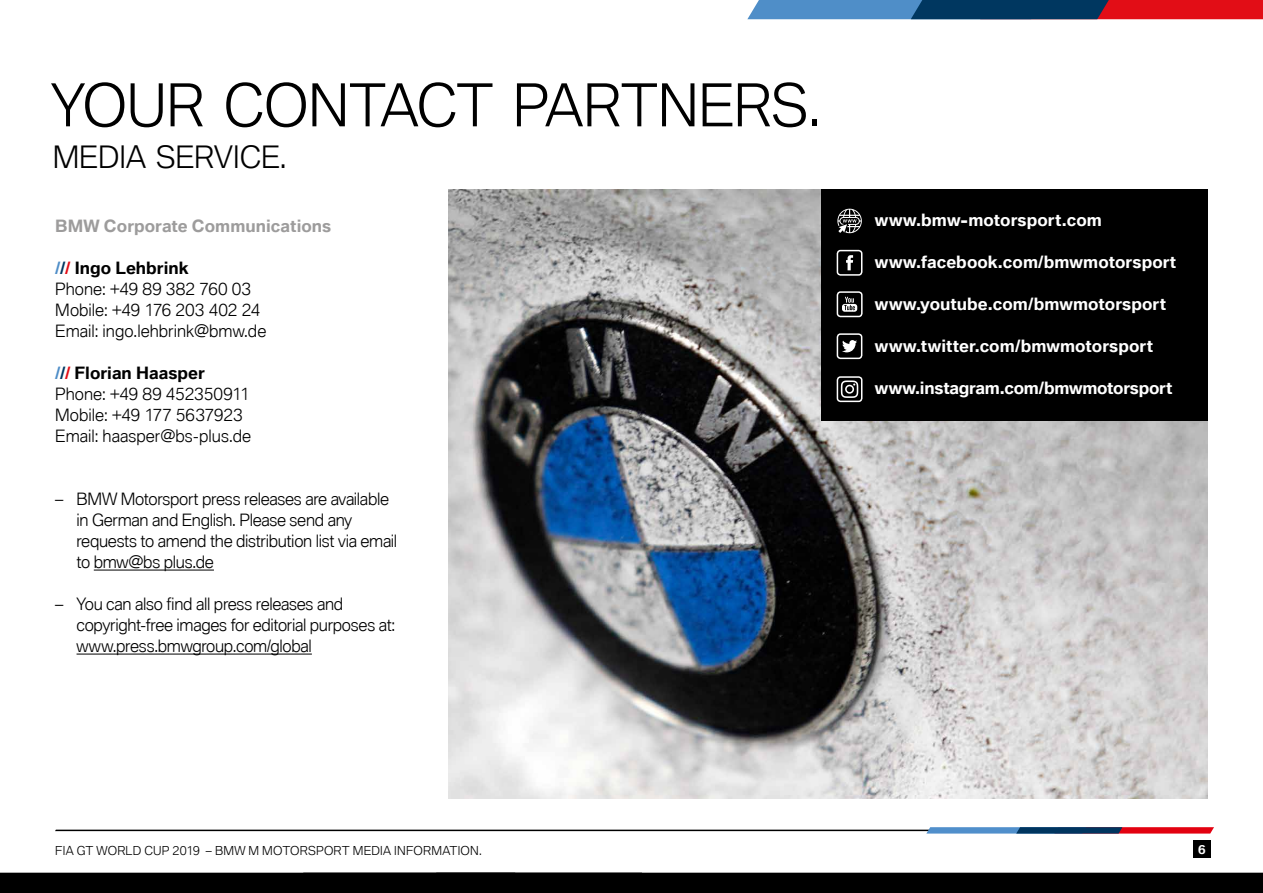
<style>
.page{position:relative;width:1263px;height:893px;background:#fff}
.page>*{position:absolute;margin:0;border:0;box-sizing:border-box;transform-origin:0 0}
.t1{font:300 57px "BMW Type Global Pro";letter-spacing:-.015em;color:#000}
.t2{font:300 30px "BMW Type Global Pro";letter-spacing:-.005em;color:#000}
.t3{font:300 16.5px/21px "BMW Type Global Pro";letter-spacing:-.015em;color:#000}
.t4{font:700 16.5px "BMW Type Global Pro";letter-spacing:.005em;color:#fff}
.t5{font:700 16.5px "BMW Type Global Pro";letter-spacing:-.015em;color:#fff}
.t6{font:700 16.5px "BMW Type Global Pro";letter-spacing:.005em;color:#9d9c9c}
.t7{font:300 12px "BMW Type Global Pro";letter-spacing:.02em;color:#000}
.t8{font:700 12px "BMW Type Global Pro";color:#fff}
.s1{font-weight:700;color:#4f8ec8}
.s2{font-weight:700;color:#003760}
.s3{font-weight:700;color:#e20d16}
.s4{font-weight:700}
</style>
<div class="page">
<img style="left:449px;top:190px;width:759px;height:609px">
<div style="left:821px;top:190px;width:387px;height:231px;background:#000"></div>
<svg style="left:747px;top:0;width:516px;height:19px;background:#62486c"></svg>
<div style="left:0;top:873px;width:1263px;height:20px;background:#000"></div>
<hr style="left:94px;top:570px;width:120px;height:1px;background:#000">
<hr style="left:77px;top:654px;width:235px;height:1px;background:#000">
<svg style="left:837px;top:209px;width:25px;height:24px"></svg>
<svg style="left:837px;top:377px;width:25px;height:24px"></svg>
<div style="left:837px;top:376px;width:25px;height:26px;border:2px solid #fff;border-radius:3px"></div>
<svg style="left:841px;top:380px;width:17px;height:18px"></svg>
<div style="left:837px;top:333px;width:25px;height:26px;border:2px solid #fff;border-radius:3px"></div>
<svg style="left:842px;top:340px;width:15px;height:12px"></svg>
<div style="left:837px;top:250px;width:25px;height:26px;border:2px solid #fff;border-radius:3px"></div>
<svg style="left:846px;top:255px;width:7px;height:15px"></svg>
<div style="left:837px;top:291px;width:25px;height:26px;border:2px solid #fff;border-radius:3px"></div>
<svg style="left:842px;top:297px;width:15px;height:15px"></svg>
<div style="left:1193px;top:840px;width:18px;height:18px;background:#000"></div>
<hr style="left:55px;top:830px;width:1156px;height:1px;background:#000">
<svg style="left:926px;top:827px;width:288px;height:6px;background:#68476c"></svg>
<h1 class="t1" style="left:51px;top:65px;width:772px">YOUR CONTACT PARTNERS.</h1>
<h2 class="t2" style="left:53px;top:136px;width:235px">MEDIA SERVICE.</h2>
<p class="t6" style="left:55px;top:216px;width:278px">BMW Corporate Communications</p>
<p class="t3" style="left:55px;top:258px;width:213px"><span class="s1">/</span><span class="s2">/</span><span class="s3">/</span> <span class="s4">Ingo Lehbrink<br></span>Phone: +49 89 382 760 03<br>Mobile: +49 176 203 402 24<br>Email: ingo.lehbrink@bmw.de</p>
<p class="t3" style="left:55px;top:363px;width:197px"><span class="s1">/</span><span class="s2">/</span><span class="s3">/</span> <span class="s4">Florian Haasper<br></span>Phone: +49 89 452350911<br>Mobile: +49 177 5637923<br>Email: haasper@bs-plus.de</p>
<p class="t3" style="left:76px;top:489px;width:322px;text-indent:-21px">– BMW Motorsport press releases are available in German and English. Please send any requests to amend the distribution list via email to bmw@bs plus.de</p>
<p class="t3" style="left:76px;top:594px;width:320px;text-indent:-21px">– You can also find all press releases and copyright-free images for editorial purposes at: www.press.bmwgroup.com/global</p>
<p class="t4" style="left:875px;top:210px;width:229px">www.bmw-motorsport.com</p>
<p class="t4" style="left:875px;top:252px;width:303px">www.facebook.com/bmwmotorsport</p>
<p class="t4" style="left:875px;top:294px;width:293px">www.youtube.com/bmwmotorsport</p>
<p class="t4" style="left:875px;top:336px;width:280px">www.twitter.com/bmwmotorsport</p>
<p class="t5" style="left:875px;top:378px;width:299px">www.instagram.com/bmwmotorsport</p>
<p class="t7" style="left:55px;top:842px;width:428px">FIA GT WORLD CUP 2019 – BMW M MOTORSPORT MEDIA INFORMATION.</p>
<p class="t8" style="left:1198px;top:842px;width:9px">6</p>
</div>
